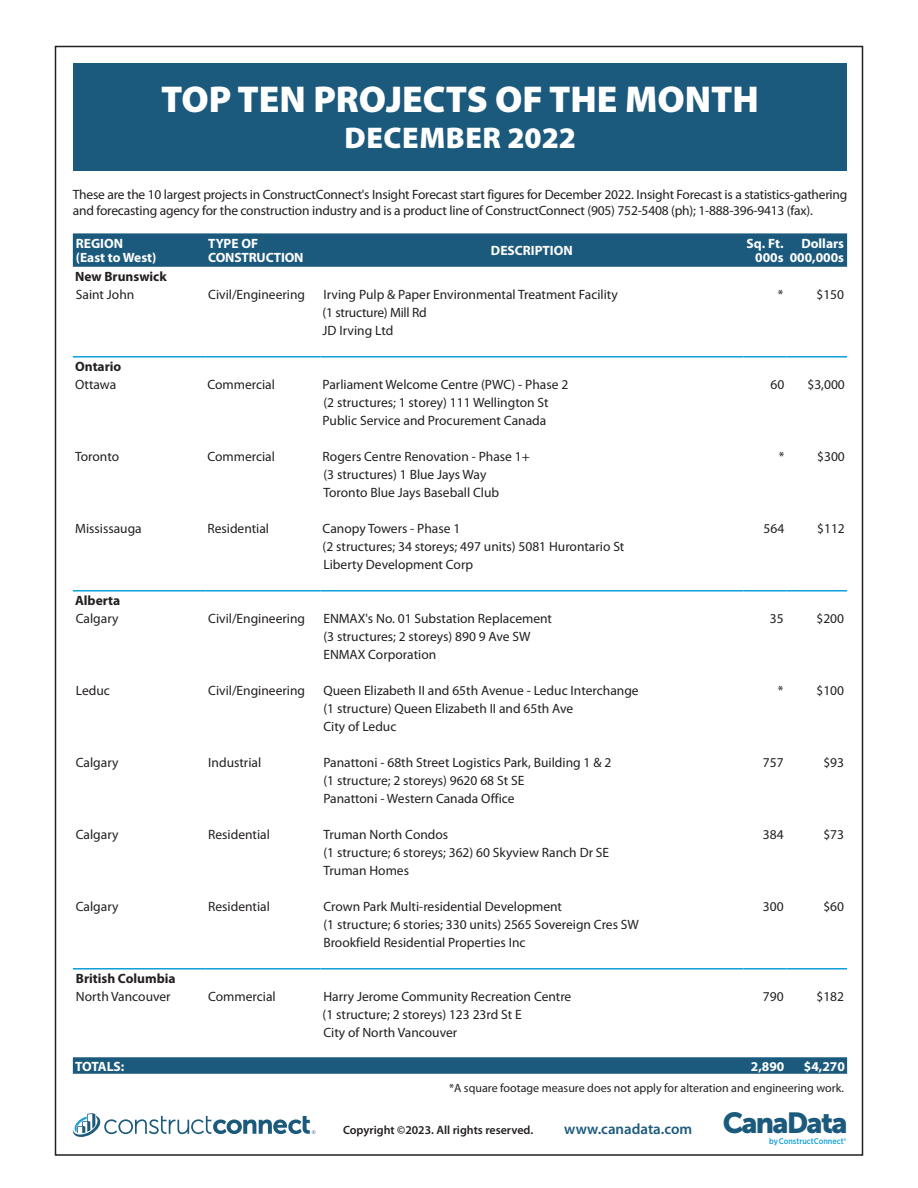
<style>
.page{position:relative;width:918px;height:1188px;background:#fff}
.page>*{position:absolute;margin:0;border:0;box-sizing:border-box;transform-origin:0 0}
.t1{font:900 37.5px "Myriad Pro";color:#fff}
.t2{font:900 30px "Myriad Pro";letter-spacing:.02em;color:#fff}
.t3{font:600 15px "Myriad Pro";color:#1c5a7d}
.TB_TX{font:13.5px "Myriad Pro";color:#231f20}
.BODY_TEXT{font:13.5px/16.2px "Myriad Pro";letter-spacing:-.015em;color:#231f20}
.TB_TX_Bold_White{font:700 13.5px/14.2px "Myriad Pro";color:#fff}
.TB_TX-2{font:700 13.5px "Myriad Pro";color:#231f20}
.TB_TX-3{font:13.5px "Myriad Pro";letter-spacing:-.02em;color:#231f20}
.BODY_TEXT-2{font:12px "Myriad Pro";color:#231f20}
.t4{font:600 12px "Myriad Pro";color:#231f20}
.t5{font:500 8.25px "Gotham Narrow";color:#0ca0dc}
.s1{font-family:"Museo Sans 900";font-weight:400;font-size:28.95px}
</style>
<div class="page">
<svg style="left:73px;top:1113px;width:242px;height:24px"></svg>
<div style="left:73px;top:63px;width:774px;height:108px;background:#1c5a7d"></div>
<div style="left:73px;top:233px;width:774px;height:34px;background:#1c5a7d"></div>
<svg style="left:73px;top:1057px;width:774px;height:17px;background:#225e80"></svg>
<hr style="left:73px;top:356px;width:132px;height:2px;background:#0ca0dc">
<hr style="left:205px;top:356px;width:115px;height:2px;background:#0ca0dc">
<hr style="left:320px;top:356px;width:423px;height:2px;background:#0ca0dc">
<hr style="left:743px;top:356px;width:44px;height:2px;background:#0ca0dc">
<hr style="left:787px;top:356px;width:60px;height:2px;background:#0ca0dc">
<hr style="left:73px;top:590px;width:132px;height:2px;background:#0ca0dc">
<hr style="left:205px;top:590px;width:115px;height:2px;background:#0ca0dc">
<hr style="left:320px;top:590px;width:423px;height:2px;background:#0ca0dc">
<hr style="left:743px;top:590px;width:44px;height:2px;background:#0ca0dc">
<hr style="left:787px;top:590px;width:60px;height:2px;background:#0ca0dc">
<hr style="left:73px;top:968px;width:132px;height:2px;background:#0ca0dc">
<hr style="left:205px;top:968px;width:115px;height:2px;background:#0ca0dc">
<hr style="left:320px;top:968px;width:423px;height:2px;background:#0ca0dc">
<hr style="left:743px;top:968px;width:44px;height:2px;background:#0ca0dc">
<hr style="left:787px;top:968px;width:60px;height:2px;background:#0ca0dc">
<h1 class="t1" style="left:161px;top:74px;width:599px">TOP TEN PROJECTS OF THE MONTH</h1>
<h2 class="t2" style="left:345px;top:118px;width:233px">DECEMBER 2022</h2>
<p class="BODY_TEXT" style="left:73px;top:187px;width:776px">These are the 10 largest projects in ConstructConnect's Insight Forecast start figures for December 2022. Insight Forecast is a statistics-gathering and forecasting agency for the construction industry and is a product line of ConstructConnect (905) 752-5408 (ph); 1-888-396-9413 (fax).</p>
<p class="TB_TX_Bold_White" style="left:76px;top:237px;width:82px">REGION<br>(East to West)</p>
<p class="TB_TX_Bold_White" style="left:208px;top:237px;width:97px">TYPE OF<br>CONSTRUCTION</p>
<p class="TB_TX_Bold_White" style="left:491px;top:244px;width:83px">DESCRIPTION</p>
<p class="TB_TX_Bold_White" style="left:747px;top:237px;width:39px;text-align:right">Sq. Ft.<br>000s</p>
<p class="TB_TX_Bold_White" style="left:790px;top:237px;width:56px;text-align:right">Dollars<br>000,000s</p>
<p class="TB_TX-2" style="left:75px;top:269px;width:93px">New Brunswick</p>
<p class="TB_TX" style="left:76px;top:287px;width:60px">Saint John</p>
<p class="TB_TX" style="left:208px;top:287px;width:98px">Civil/Engineering</p>
<p class="TB_TX" style="left:323px;top:287px;width:296px">Irving Pulp &amp; Paper Environmental Treatment Facility</p>
<p class="TB_TX" style="left:778px;top:287px;width:7px">*</p>
<p class="TB_TX" style="left:816px;top:287px;width:29px">$150</p>
<p class="TB_TX-3" style="left:323px;top:305px;width:106px">(1 structure) Mill Rd</p>
<p class="TB_TX" style="left:323px;top:323px;width:72px">JD Irving Ltd</p>
<p class="TB_TX-2" style="left:75px;top:359px;width:48px">Ontario</p>
<p class="TB_TX" style="left:75px;top:377px;width:43px">Ottawa</p>
<p class="TB_TX" style="left:207px;top:377px;width:69px">Commercial</p>
<p class="TB_TX" style="left:323px;top:377px;width:247px">Parliament Welcome Centre (PWC) - Phase 2</p>
<p class="TB_TX" style="left:770px;top:377px;width:15px">60</p>
<p class="TB_TX" style="left:807px;top:377px;width:39px">$3,000</p>
<p class="TB_TX" style="left:323px;top:395px;width:227px">(2 structures; 1 storey) 111 Wellington St</p>
<p class="TB_TX" style="left:323px;top:413px;width:225px">Public Service and Procurement Canada</p>
<p class="TB_TX" style="left:75px;top:449px;width:46px">Toronto</p>
<p class="TB_TX" style="left:207px;top:449px;width:69px">Commercial</p>
<p class="TB_TX" style="left:323px;top:449px;width:209px">Rogers Centre Renovation - Phase 1+</p>
<p class="TB_TX" style="left:779px;top:449px;width:7px">*</p>
<p class="TB_TX" style="left:817px;top:449px;width:29px">$300</p>
<p class="TB_TX" style="left:323px;top:467px;width:164px">(3 structures) 1 Blue Jays Way</p>
<p class="TB_TX" style="left:323px;top:485px;width:177px">Toronto Blue Jays Baseball Club</p>
<p class="TB_TX" style="left:75px;top:521px;width:68px">Mississauga</p>
<p class="TB_TX" style="left:207px;top:521px;width:63px">Residential</p>
<p class="TB_TX" style="left:323px;top:521px;width:139px">Canopy Towers - Phase 1</p>
<p class="TB_TX" style="left:764px;top:521px;width:22px">564</p>
<p class="TB_TX" style="left:817px;top:521px;width:29px">$112</p>
<p class="TB_TX" style="left:323px;top:539px;width:303px">(2 structures; 34 storeys; 497 units) 5081 Hurontario St</p>
<p class="TB_TX" style="left:323px;top:557px;width:151px">Liberty Development Corp</p>
<p class="TB_TX-2" style="left:75px;top:593px;width:47px">Alberta</p>
<p class="TB_TX" style="left:76px;top:611px;width:44px">Calgary</p>
<p class="TB_TX" style="left:208px;top:611px;width:98px">Civil/Engineering</p>
<p class="TB_TX" style="left:323px;top:611px;width:230px">ENMAX's No. 01 Substation Replacement</p>
<p class="TB_TX" style="left:770px;top:611px;width:15px">35</p>
<p class="TB_TX" style="left:816px;top:611px;width:29px">$200</p>
<p class="TB_TX" style="left:323px;top:629px;width:209px">(3 structures; 2 storeys) 890 9 Ave SW</p>
<p class="TB_TX" style="left:323px;top:647px;width:114px">ENMAX Corporation</p>
<p class="TB_TX" style="left:76px;top:683px;width:36px">Leduc</p>
<p class="TB_TX" style="left:208px;top:683px;width:98px">Civil/Engineering</p>
<p class="TB_TX" style="left:323px;top:683px;width:317px">Queen Elizabeth II and 65th Avenue - Leduc Interchange</p>
<p class="TB_TX" style="left:778px;top:683px;width:7px">*</p>
<p class="TB_TX" style="left:816px;top:683px;width:29px">$100</p>
<p class="TB_TX" style="left:323px;top:701px;width:251px">(1 structure) Queen Elizabeth II and 65th Ave</p>
<p class="TB_TX" style="left:323px;top:719px;width:75px">City of Leduc</p>
<p class="TB_TX" style="left:76px;top:755px;width:44px">Calgary</p>
<p class="TB_TX" style="left:208px;top:755px;width:55px">Industrial</p>
<p class="TB_TX" style="left:323px;top:755px;width:289px">Panattoni - 68th Street Logistics Park, Building 1 &amp; 2</p>
<p class="TB_TX" style="left:763px;top:755px;width:22px">757</p>
<p class="TB_TX" style="left:823px;top:755px;width:22px">$93</p>
<p class="TB_TX" style="left:323px;top:773px;width:202px">(1 structure; 2 storeys) 9620 68 St SE</p>
<p class="TB_TX" style="left:323px;top:791px;width:193px">Panattoni - Western Canada Office</p>
<p class="TB_TX" style="left:76px;top:827px;width:44px">Calgary</p>
<p class="TB_TX" style="left:208px;top:827px;width:63px">Residential</p>
<p class="TB_TX" style="left:323px;top:827px;width:126px">Truman North Condos</p>
<p class="TB_TX" style="left:763px;top:827px;width:22px">384</p>
<p class="TB_TX" style="left:823px;top:827px;width:22px">$73</p>
<p class="TB_TX" style="left:323px;top:845px;width:287px">(1 structure; 6 storeys; 362) 60 Skyview Ranch Dr SE</p>
<p class="TB_TX" style="left:323px;top:863px;width:87px">Truman Homes</p>
<p class="TB_TX" style="left:76px;top:899px;width:44px">Calgary</p>
<p class="TB_TX" style="left:208px;top:899px;width:63px">Residential</p>
<p class="TB_TX" style="left:323px;top:899px;width:240px">Crown Park Multi-residential Development</p>
<p class="TB_TX" style="left:763px;top:899px;width:22px">300</p>
<p class="TB_TX" style="left:823px;top:899px;width:22px">$60</p>
<p class="TB_TX" style="left:323px;top:917px;width:317px">(1 structure; 6 stories; 330 units) 2565 Sovereign Cres SW</p>
<p class="TB_TX" style="left:323px;top:935px;width:204px">Brookfield Residential Properties Inc</p>
<p class="TB_TX-2" style="left:76px;top:971px;width:101px">British Columbia</p>
<p class="TB_TX" style="left:76px;top:989px;width:96px">North Vancouver</p>
<p class="TB_TX" style="left:208px;top:989px;width:69px">Commercial</p>
<p class="TB_TX" style="left:323px;top:989px;width:250px">Harry Jerome Community Recreation Centre</p>
<p class="TB_TX" style="left:763px;top:989px;width:22px">790</p>
<p class="TB_TX" style="left:816px;top:989px;width:29px">$182</p>
<p class="TB_TX" style="left:323px;top:1007px;width:201px">(1 structure; 2 storeys) 123 23rd St E</p>
<p class="TB_TX" style="left:323px;top:1025px;width:135px">City of North Vancouver</p>
<p class="TB_TX_Bold_White" style="left:75px;top:1059px;width:51px">TOTALS:</p>
<p class="TB_TX_Bold_White" style="left:751px;top:1059px;width:35px">2,890</p>
<p class="TB_TX_Bold_White" style="left:804px;top:1059px;width:42px">$4,270</p>
<p class="BODY_TEXT-2" style="left:449px;top:1081px;width:396px">*A square footage measure does not apply for alteration and engineering work.</p>
<p class="t4" style="left:343px;top:1123px;width:192px">Copyright ©2023. All rights reserved.</p>
<p class="t3" style="left:564px;top:1121px;width:285px">www.canadata.com <span class="s1">CanaData</span></p>
<p class="t5" style="left:769px;top:1136px;width:79px">byConstructConnect®</p>
</div>
